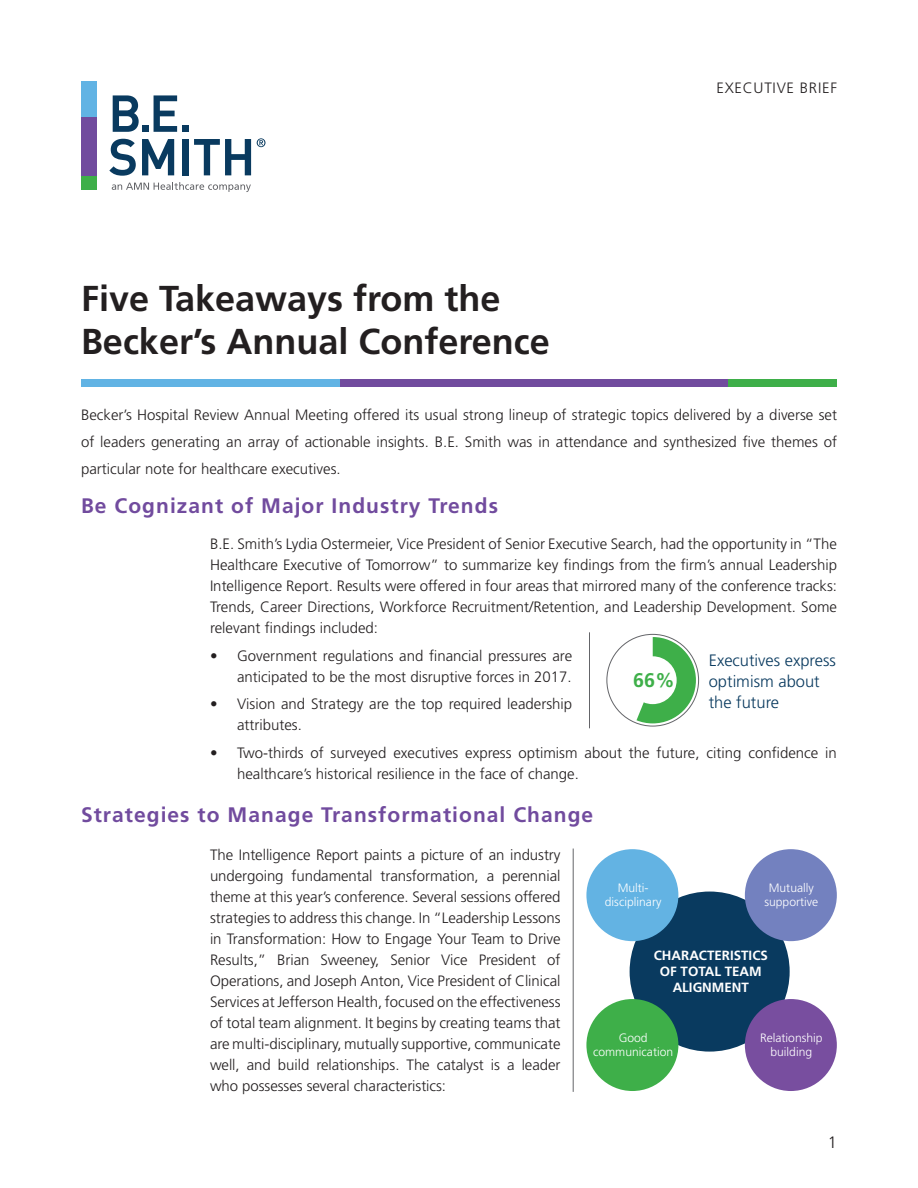
<style>
.page{position:relative;width:918px;height:1188px;background:#fff}
.page>*{position:absolute;margin:0;border:0;box-sizing:border-box;transform-origin:0 0}
.t1{font:700 36px/43.2px "Frutiger";color:#231f20}
.t2{font:700 21px "Frutiger";letter-spacing:.05em;color:#714b9e}
.t3{font:700 19.8px "Frutiger LT Pro";color:#3eaf49}
.t4{font:300 16.5px/21px "Frutiger LT Pro";color:#093a5f}
.t5{font:300 16.5px "Frutiger";color:#231f20}
.t6{font:300 15px/21px "Frutiger";color:#231f20;text-align:justify}
.t7{font:300 15px "Frutiger";letter-spacing:.05em;color:#231f20}
.t8{font:700 13.35px/16px "Frutiger LT Pro";color:#fff;text-align:center}
.t9{font:300 12.15px/14.5px "Frutiger LT Pro";color:#fff;text-align:center}
</style>
<div class="page">
<div style="left:727px;top:379px;width:110px;height:8px;background:#3eaf49"></div>
<div style="left:339px;top:379px;width:389px;height:8px;background:#714b9e"></div>
<div style="left:81px;top:379px;width:258px;height:8px;background:#61b3e4"></div>
<svg style="left:183px;top:126px;width:6px;height:6px"></svg>
<svg style="left:154px;top:95px;width:23px;height:37px"></svg>
<svg style="left:109px;top:139px;width:27px;height:37px"></svg>
<svg style="left:142px;top:139px;width:32px;height:36px"></svg>
<div style="left:182px;top:139px;width:7px;height:36px;background:#093a5f"></div>
<svg style="left:194px;top:139px;width:57px;height:36px"></svg>
<svg style="left:113px;top:95px;width:35px;height:37px"></svg>
<div style="left:81px;top:175px;width:16px;height:15px;background:#3eaf49"></div>
<div style="left:81px;top:116px;width:16px;height:59px;background:#714b9e"></div>
<div style="left:81px;top:81px;width:16px;height:35px;background:#61b3e4"></div>
<svg style="left:112px;top:182px;width:139px;height:10px"></svg>
<svg style="left:257px;top:138px;width:8px;height:9px"></svg>
<svg style="left:637px;top:637px;width:59px;height:86px"></svg>
<div style="left:629px;top:656px;width:48px;height:48px;background:#fff;border-radius:50%"></div>
<hr style="left:589px;top:632px;width:1px;height:96px;background:#646569">
<div style="left:630px;top:892px;width:160px;height:160px;background:#093a5f;border-radius:50%"></div>
<div style="left:745px;top:999px;width:92px;height:92px;background:#784e9f;border-radius:50%"></div>
<div style="left:745px;top:849px;width:92px;height:92px;background:#7381bf;border-radius:50%"></div>
<div style="left:586px;top:999px;width:92px;height:92px;background:#3eaf49;border-radius:50%"></div>
<div style="left:586px;top:849px;width:92px;height:92px;background:#63b3e3;border-radius:50%"></div>
<hr style="left:573px;top:849px;width:1px;height:243px;background:#646569">
<h1 class="t1" style="left:81px;top:277px;width:470px">Five Takeaways from the<br>Becker’s Annual Conference</h1>
<p class="t7" style="left:716px;top:79px;width:122px">EXECUTIVE BRIEF</p>
<p class="t6" style="left:81px;top:402px;width:758px;line-height:27px">Becker’s Hospital Review Annual Meeting offered its usual strong lineup of strategic topics delivered by a diverse set of leaders generating an array of actionable insights. B.E. Smith was in attendance and synthesized five themes of particular note for healthcare executives.</p>
<h2 class="t2" style="left:81px;top:494px;width:419px">Be Cognizant of Major Industry Trends</h2>
<p class="t6" style="left:210px;top:533px;width:629px">B.E. Smith’s Lydia Ostermeier, Vice President of Senior Executive Search, had the opportunity in “The Healthcare Executive of Tomorrow” to summarize key findings from the firm’s annual Leadership Intelligence Report. Results were offered in four areas that mirrored many of the conference tracks:<br>Trends, Career Directions, Workforce Recruitment/Retention, and Leadership Development. Some relevant findings included:</p>
<p class="t6" style="left:210px;top:645px;width:364px;text-align:right">• Government regulations and financial pressures are anticipated to be the most disruptive forces in 2017.</p>
<p class="t6" style="left:237px;top:694px;width:337px;text-indent:-27px">• Vision and Strategy are the top required leadership attributes.</p>
<p class="t6" style="left:237px;top:742px;width:601px;text-indent:-27px">• Two-thirds of surveyed executives express optimism about the future, citing confidence in healthcare’s historical resilience in the face of change.</p>
<p class="t4" style="left:709px;top:650px;width:129px">Executives express optimism about the future</p>
<h3 class="t3" style="left:633px;top:669px;width:43px">66%</h3>
<h2 class="t2" style="left:81px;top:802px;width:514px">Strategies to Manage Transformational Change</h2>
<p class="t6" style="left:210px;top:844px;width:352px">The Intelligence Report paints a picture of an industry undergoing fundamental transformation, a perennial theme at this year’s conference. Several sessions offered strategies to address this change. In “Leadership Lessons in Transformation: How to Engage Your Team to Drive Results,” Brian Sweeney, Senior Vice President of Operations, and Joseph Anton, Vice President of Clinical Services at Jefferson Health, focused on the effectiveness of total team alignment. It begins by creating teams that are multi-disciplinary, mutually supportive, communicate well, and build relationships. The catalyst is a leader who possesses several characteristics:</p>
<p class="t9" style="left:764px;top:880px;width:55px">Mutually supportive</p>
<p class="t9" style="left:605px;top:880px;width:58px">Multi&shy;disciplinary</p>
<p class="t8" style="left:654px;top:948px;width:116px">CHARACTERISTICS<br>OF TOTAL TEAM<br>ALIGNMENT</p>
<p class="t9" style="left:760px;top:1030px;width:64px">Relationship building</p>
<p class="t9" style="left:593px;top:1030px;width:82px">Good communication</p>
<p class="t5" style="left:828px;top:1133px;width:11px">1</p>
</div>
